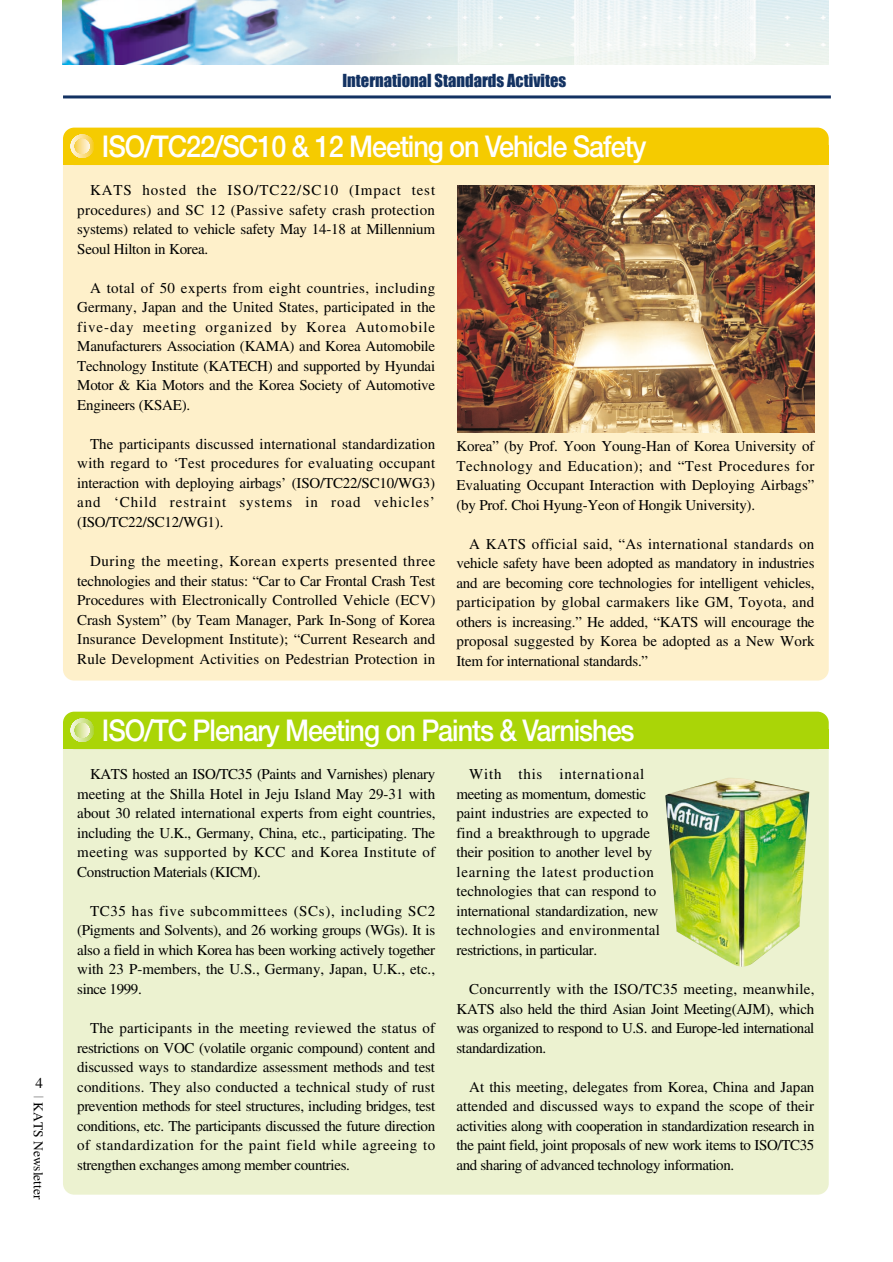
<style>
.page{position:relative;width:893px;height:1262px;background:#fff}
.page>*{position:absolute;margin:0;border:0;box-sizing:border-box;transform-origin:0 0}
.t1{font:500 30px "Helvetica Neue";letter-spacing:-.04em;color:#fff;scale:.9 1}
.t2{font:16.5px "Impact";color:#133262}
.t3{font:15px/19.5px "Times";letter-spacing:-.015em;color:#000;text-align:justify}
.t4{font:13.5px "Times";color:#000}
.s1{font-family:"Helvetica";color:#b3b3b3}
</style>
<div class="page">
<img style="left:63px;top:0;width:765px;height:65px">
<hr style="left:63px;top:95px;width:767px;height:3px;background:#133262">
<div style="left:63px;top:148px;width:765px;height:532px;background:#fef0ca;border-radius:11px"></div>
<div style="left:63px;top:128px;width:765px;height:37px;background:#f5cb00;border-radius:11px"></div>
<div style="left:63px;top:145px;width:765px;height:20px;background:#f5cb00"></div>
<svg style="left:71px;top:134px;width:23px;height:24px"></svg>
<div style="left:63px;top:731px;width:765px;height:463px;background:#ecf2d0;border-radius:11px"></div>
<div style="left:63px;top:711px;width:765px;height:38px;background:#aad507;border-radius:11px"></div>
<div style="left:63px;top:729px;width:765px;height:20px;background:#aad507"></div>
<svg style="left:71px;top:718px;width:23px;height:24px"></svg>
<img style="left:458px;top:186px;width:356px;height:246px">
<img style="left:665px;top:778px;width:144px;height:188px">
<p class="t3" style="left:36px;top:1074px;width:9px">4</p>
<p class="t4" style="left:43px;top:1095px;width:106px;rotate:90deg"><span class="s1">I</span> KATS Newsletter</p>
<p class="t2" style="left:342px;top:71px;width:225px">International Standards Activites</p>
<h1 class="t1" style="left:102px;top:136px;width:606px">ISO/TC22/SC10 &amp; 12 Meeting on Vehicle Safety</h1>
<p class="t3" style="left:77px;top:182px;width:359px;text-indent:13px">KATS hosted the ISO/TC22/SC10 (Impact test procedures) and SC 12 (Passive safety crash protection systems) related to vehicle safety May 14-18 at Millennium Seoul Hilton in Korea.</p>
<p class="t3" style="left:77px;top:279px;width:360px;text-indent:13px">A total of 50 experts from eight countries, including Germany, Japan and the United States, participated in the five-day meeting organized by Korea Automobile Manufacturers Association (KAMA) and Korea Automobile Technology Institute (KATECH) and supported by Hyundai Motor &amp; Kia Motors and the Korea Society of Automotive Engineers (KSAE).</p>
<p class="t3" style="left:77px;top:435px;width:359px;text-indent:13px">The participants discussed international standardization with regard to ‘Test procedures for evaluating occupant interaction with deploying airbags’ (ISO/TC22/SC10/WG3) and ‘Child restraint systems in road vehicles’ (ISO/TC22/SC12/WG1).</p>
<p class="t3" style="left:77px;top:552px;width:360px;text-indent:13px">During the meeting, Korean experts presented three technologies and their status: “Car to Car Frontal Crash Test Procedures with Electronically Controlled Vehicle (ECV)<br>Crash System” (by Team Manager, Park In-Song of Korea Insurance Development Institute); “Current Research and Rule Development Activities on Pedestrian Protection in</p>
<p class="t3" style="left:456px;top:438px;width:359px">Korea” (by Prof. Yoon Young-Han of Korea University of Technology and Education); and “Test Procedures for Evaluating Occupant Interaction with Deploying Airbags” (by Prof. Choi Hyung-Yeon of Hongik University).</p>
<p class="t3" style="left:456px;top:535px;width:360px;text-indent:13px">A KATS official said, “As international standards on vehicle safety have been adopted as mandatory in industries and are becoming core technologies for intelligent vehicles, participation by global carmakers like GM, Toyota, and others is increasing.” He added, “KATS will encourage the proposal suggested by Korea be adopted as a New Work Item for international standards.”</p>
<h1 class="t1" style="left:102px;top:720px;width:593px">ISO/TC Plenary Meeting on Paints &amp; Varnishes</h1>
<p class="t3" style="left:77px;top:766px;width:360px;text-indent:13px">KATS hosted an ISO/TC35 (Paints and Varnishes) plenary meeting at the Shilla Hotel in Jeju Island May 29-31 with about 30 related international experts from eight countries, including the U.K., Germany, China, etc., participating. The meeting was supported by KCC and Korea Institute of Construction Materials (KICM).</p>
<p class="t3" style="left:77px;top:902px;width:359px;text-indent:13px">TC35 has five subcommittees (SCs), including SC2 (Pigments and Solvents), and 26 working groups (WGs). It is also a field in which Korea has been working actively together with 23 P-members, the U.S., Germany, Japan, U.K., etc., since 1999.</p>
<p class="t3" style="left:77px;top:1019px;width:359px;text-indent:13px">The participants in the meeting reviewed the status of restrictions on VOC (volatile organic compound) content and discussed ways to standardize assessment methods and test conditions. They also conducted a technical study of rust prevention methods for steel structures, including bridges, test conditions, etc. The participants discussed the future direction of standardization for the paint field while agreeing to strengthen exchanges among member countries.</p>
<p class="t3" style="left:456px;top:766px;width:205px;text-align:left;text-indent:13px">With this international meeting as momentum, domestic paint industries are expected to find a breakthrough to upgrade their position to another level by learning the latest production technologies that can respond to international standardization, new technologies and environmental restrictions, in particular.</p>
<p class="t3" style="left:456px;top:980px;width:359px;text-indent:13px">Concurrently with the ISO/TC35 meeting, meanwhile, KATS also held the third Asian Joint Meeting(AJM), which was organized to respond to U.S. and Europe-led international standardization.</p>
<p class="t3" style="left:456px;top:1078px;width:359px;text-indent:13px">At this meeting, delegates from Korea, China and Japan attended and discussed ways to expand the scope of their activities along with cooperation in standardization research in the paint field, joint proposals of new work items to ISO/TC35 and sharing of advanced technology information.</p>
</div>
